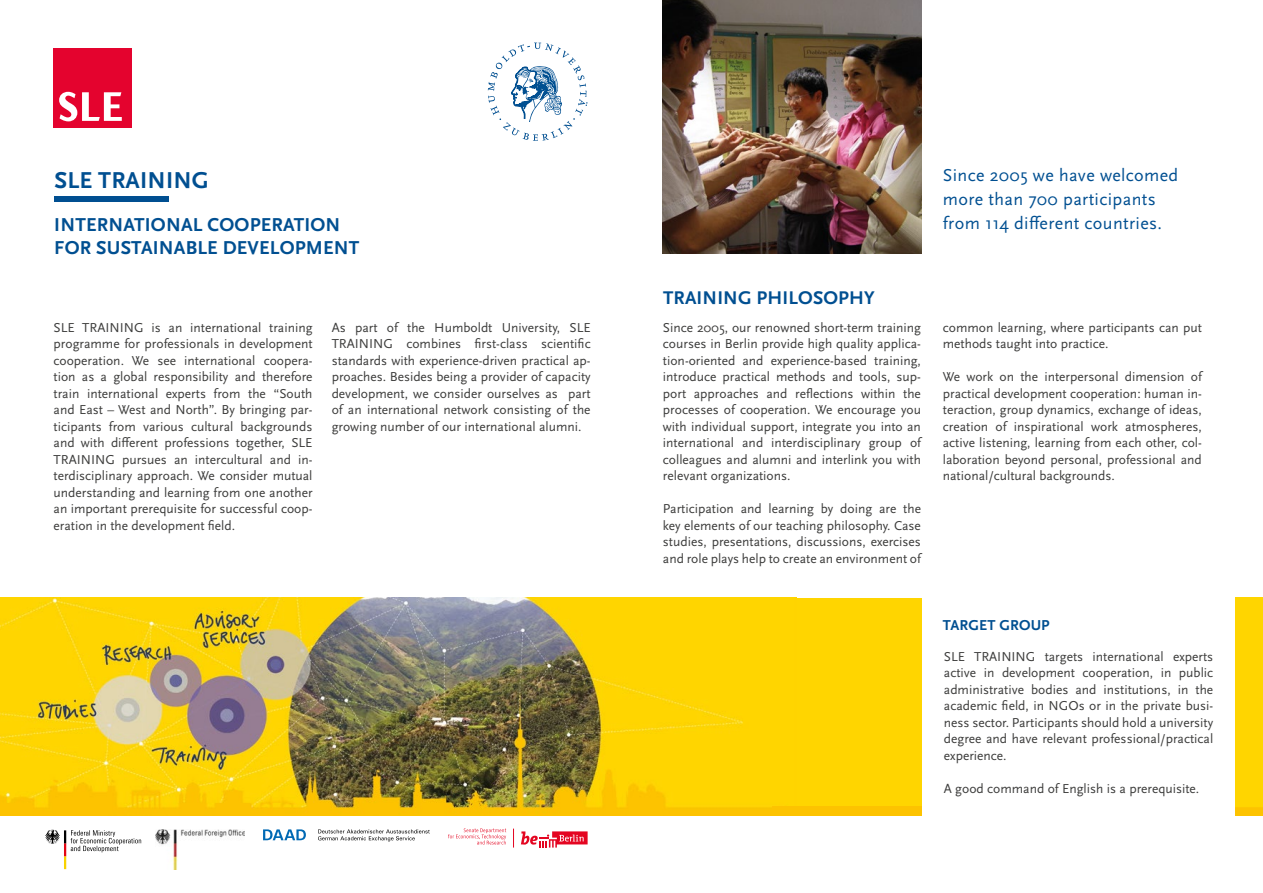
<style>
.page{position:relative;width:1263px;height:893px;background:#fff}
.page>*{position:absolute;margin:0;border:0;box-sizing:border-box;transform-origin:0 0}
.t1{font:700 24px "Scala Sans OT";letter-spacing:.01em;color:#004f91}
.t2{font:700 19.5px/22.5px "Scala Sans OT";letter-spacing:.01em;color:#004f91}
.t3{font:700 19.2px "Scala Sans OT";letter-spacing:.01em;color:#004f91}
.t4{font:18px/24px "Scala Sans OT";letter-spacing:.02em;color:#004f91}
.t5{font:700 15px "Scala Sans OT";letter-spacing:.01em;color:#004f91}
.t6{font:13.5px/16.5px "Scala Sans OT";color:#3c3c3b;text-align:justify}
</style>
<div class="page">
<div style="left:0;top:598px;width:922px;height:217px;background:#ffd500"></div>
<img style="left:0;top:598px;width:773px;height:217px">
<div style="left:1235px;top:598px;width:28px;height:217px;background:#ffd500"></div>
<div style="left:773px;top:806px;width:149px;height:9px;background:#fdc300"></div>
<div style="left:54px;top:48px;width:78px;height:80px;background:#e4032e"></div>
<svg style="left:59px;top:92px;width:63px;height:29px"></svg>
<svg style="left:488px;top:43px;width:100px;height:98px"></svg>
<div style="left:54px;top:197px;width:115px;height:5px;background:#004f91"></div>
<img style="left:663px;top:0;width:259px;height:253px">
<svg style="left:45px;top:830px;width:96px;height:39px"></svg>
<img style="left:156px;top:830px;width:89px;height:39px">
<svg style="left:521px;top:831px;width:67px;height:17px"></svg>
<svg style="left:513px;top:829px;width:1px;height:18px"></svg>
<svg style="left:448px;top:828px;width:58px;height:16px"></svg>
<svg style="left:318px;top:829px;width:112px;height:12px"></svg>
<svg style="left:263px;top:829px;width:43px;height:11px"></svg>
<h1 class="t1" style="left:54px;top:166px;width:156px">SLE TRAINING</h1>
<h2 class="t2" style="left:54px;top:214px;width:306px">INTERNATIONAL COOPERATION<br>FOR SUSTAINABLE DEVELOPMENT</h2>
<p class="t6" style="left:54px;top:319px;width:260px">SLE TRAINING is an international training programme for professionals in development cooperation. We see international coopera&shy;tion as a global responsibility and therefore train international experts from the “South and East – West and North”. By bringing par&shy;ticipants from various cultural backgrounds and with different professions together, SLE TRAINING pursues an intercultural and in&shy;terdisciplinary approach. We consider mutual understanding and learning from one another an important prerequisite for successful coop&shy;eration in the development field.</p>
<p class="t6" style="left:332px;top:319px;width:260px">As part of the Humboldt University, SLE TRAINING combines first-class scientific standards with experience-driven practical ap&shy;proaches. Besides being a provider of capacity development, we consider ourselves as part of an international network consisting of the growing number of our international alumni.</p>
<h3 class="t4" style="left:943px;top:164px;width:237px">Since 2005 we have welcomed more than 700 participants from 114 different countries.</h3>
<h3 class="t3" style="left:663px;top:287px;width:213px">TRAINING PHILOSOPHY</h3>
<p class="t6" style="left:663px;top:319px;width:260px">Since 2005, our renowned short-term training courses in Berlin provide high quality applica&shy;tion-oriented and experience-based training, introduce practical methods and tools, sup&shy;port approaches and reflections within the processes of cooperation. We encourage you with individual support, integrate you into an international and interdisciplinary group of colleagues and alumni and interlink you with relevant organizations.</p>
<p class="t6" style="left:663px;top:501px;width:260px">Participation and learning by doing are the key elements of our teaching philosophy. Case studies, presentations, discussions, exercises and role plays help to create an environment of</p>
<p class="t6" style="left:943px;top:319px;width:260px">common learning, where participants can put methods taught into practice.</p>
<p class="t6" style="left:943px;top:369px;width:260px">We work on the interpersonal dimension of practical development cooperation: human in&shy;teraction, group dynamics, exchange of ideas, creation of inspirational work atmospheres, active listening, learning from each other, col&shy;laboration beyond personal, professional and national/cultural backgrounds.</p>
<p class="t5" style="left:943px;top:616px;width:108px">TARGET GROUP</p>
<p class="t6" style="left:944px;top:648px;width:271px">SLE TRAINING targets international experts active in development cooperation, in public administrative bodies and institutions, in the academic field, in NGOs or in the private busi&shy;ness sector. Participants should hold a university degree and have relevant professional/practical experience.</p>
<p class="t6" style="left:944px;top:780px;width:257px">A good command of English is a prerequisite.</p>
</div>
